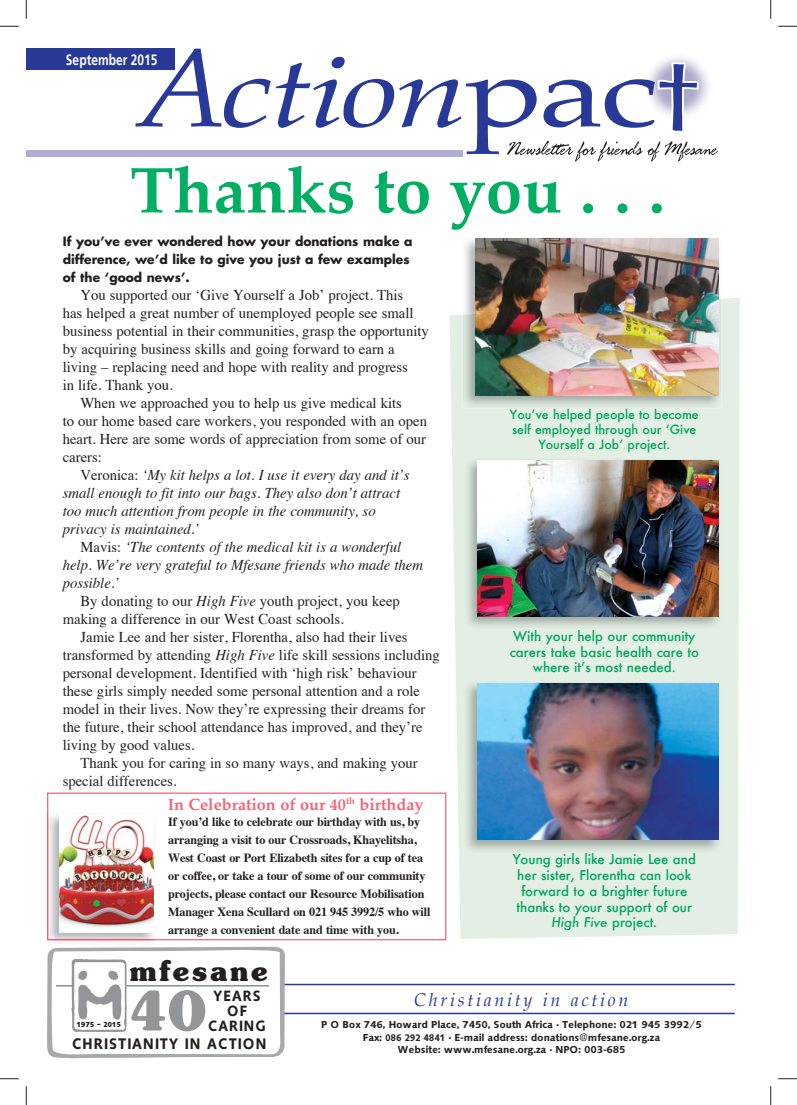
<style>
.page{position:relative;width:797px;height:1105px;background:#fff}
.page>*{position:absolute;margin:0;border:0;box-sizing:border-box;transform-origin:0 0}
.t1{font:700 65.38px "Palatino";color:#00af61}
.t2{font:700 54px "Souvenir";color:#939598}
.t3{font:700 27.75px "Souvenir";letter-spacing:.1em;color:#231f20}
.t4{font:italic 18px "Palatino";letter-spacing:.15em;color:#283a97}
.t5{font:700 16.25px "Palatino";color:#f16477}
.t6{font:600 15.88px "Saxony";letter-spacing:.075em;color:#231f20;scale:.9 1}
.t7{font:600 15.5px/15.1px "Saxony";letter-spacing:.075em;color:#231f20;text-align:center;scale:.9 1}
.t8{font:15px "Times";color:#231f20}
.t9{font:italic 15px "Times";color:#231f20}
.t10{font:700 15px "Frutiger";color:#fff;scale:.8 1}
.t11{font:500 13.12px/15.8px "Futura";color:#00a65e;text-align:center}
.t12{font:700 12.5px/18px "Times";letter-spacing:-.01em;color:#231f20}
.t13{font:700 12.5px/18px "Futura";color:#231f20}
.t14{font:500 12.38px/14.9px "Futura";color:#00a65e;text-align:center}
.t15{font:600 10.5px/12.6px "Saxony";color:#231f20;text-align:center}
.t16{font:700 7.5px "Saxony";color:#231f20;scale:.9 1}
.s1{font-style:normal}
.s2{font-style:italic}
.s3{font-size:10px}
</style>
<div class="page">
<svg style="left:449px;top:298px;width:290px;height:641px;background:#e5f0e5"></svg>
<div style="left:510px;top:409px;width:188px;height:13px;background:#e3efe4"></div>
<img style="left:654px;top:66px;width:54px;height:56px">
<div style="left:26px;top:49px;width:149px;height:21px;background:#283997"></div>
<div style="left:26px;top:150px;width:436px;height:6px;background:#afaed7"></div>
<svg style="left:507px;top:141px;width:211px;height:20px"></svg>
<svg style="left:135px;top:49px;width:519px;height:105px"></svg>
<svg style="left:656px;top:57px;width:43px;height:74px"></svg>
<img style="left:464px;top:681px;width:257px;height:172px">
<img style="left:477px;top:684px;width:241px;height:156px">
<img style="left:464px;top:458px;width:257px;height:171px">
<img style="left:478px;top:460px;width:241px;height:156px">
<hr style="left:144px;top:1013px;width:590px;height:1px;background:#283997">
<hr style="left:144px;top:984px;width:590px;height:1px;background:#283997">
<svg style="left:47px;top:947px;width:240px;height:112px"></svg>
<img style="left:462px;top:238px;width:259px;height:61px">
<img style="left:462px;top:299px;width:259px;height:109px">
<img style="left:475px;top:239px;width:243px;height:156px">
<svg style="left:47px;top:792px;width:399px;height:148px"></svg>
<img style="left:47px;top:812px;width:109px;height:128px">
<img style="left:59px;top:815px;width:94px;height:117px">
<svg style="left:0;top:25px;width:19px;height:2px"></svg>
<svg style="left:778px;top:25px;width:19px;height:2px"></svg>
<svg style="left:0;top:1078px;width:19px;height:1px"></svg>
<svg style="left:778px;top:1078px;width:19px;height:1px"></svg>
<svg style="left:25px;top:0;width:2px;height:19px"></svg>
<svg style="left:25px;top:1086px;width:2px;height:19px"></svg>
<svg style="left:770px;top:0;width:1px;height:19px"></svg>
<svg style="left:770px;top:1086px;width:1px;height:19px"></svg>
<p class="t10" style="left:66px;top:54px;width:116px">September 2015</p>
<h1 class="t1" style="left:130px;top:159px;width:536px">Thanks to you . . .</h1>
<p class="t13" style="left:63px;top:233px;width:351px">If you’ve ever wondered how your donations make a difference, we’d like to give you just a few examples of the ‘good news’.</p>
<p class="t8" style="left:80px;top:288px;width:324px">You supported our ‘Give Yourself a Job’ project. This</p>
<p class="t8" style="left:63px;top:306px;width:352px">has helped a great number of unemployed people see small</p>
<p class="t8" style="left:63px;top:324px;width:367px">business potential in their communities, grasp the opportunity</p>
<p class="t8" style="left:63px;top:342px;width:333px">by acquiring business skills and going forward to earn a</p>
<p class="t8" style="left:63px;top:360px;width:347px">living – replacing need and hope with reality and progress</p>
<p class="t8" style="left:63px;top:378px;width:112px">in life. Thank you.</p>
<p class="t8" style="left:80px;top:396px;width:323px">When we approached you to help us give medical kits</p>
<p class="t8" style="left:63px;top:414px;width:366px">to our home based care workers, you responded with an open</p>
<p class="t8" style="left:63px;top:432px;width:365px">heart. Here are some words of appreciation from some of our</p>
<p class="t8" style="left:63px;top:450px;width:41px">carers:</p>
<p class="t9" style="left:80px;top:468px;width:330px"><span class="s1">Veronica:</span> ‘My kit helps a lot. I use it every day and it’s</p>
<p class="t9" style="left:63px;top:486px;width:339px">small enough to fit into our bags. They also don’t attract</p>
<p class="t9" style="left:63px;top:504px;width:314px">too much attention from people in the community, so</p>
<p class="t9" style="left:63px;top:522px;width:138px">privacy is maintained.’</p>
<p class="t9" style="left:80px;top:540px;width:322px"><span class="s1">Mavis:</span> ‘The contents of the medical kit is a wonderful</p>
<p class="t9" style="left:63px;top:558px;width:362px">help. We’re very grateful to Mfesane friends who made them</p>
<p class="t9" style="left:63px;top:576px;width:58px">possible.’</p>
<p class="t8" style="left:80px;top:594px;width:321px">By donating to our <span class="s2">High Five</span> youth project, you keep</p>
<p class="t8" style="left:63px;top:612px;width:283px">making a difference in our West Coast schools.</p>
<p class="t8" style="left:80px;top:630px;width:329px">Jamie Lee and her sister, Florentha, also had their lives</p>
<p class="t8" style="left:63px;top:648px;width:378px">transformed by attending <span class="s2">High Five</span> life skill sessions including</p>
<p class="t8" style="left:63px;top:666px;width:355px">personal development. Identified with ‘high risk’ behaviour</p>
<p class="t8" style="left:63px;top:684px;width:359px">these girls simply needed some personal attention and a role</p>
<p class="t8" style="left:63px;top:702px;width:364px">model in their lives. Now they’re expressing their dreams for</p>
<p class="t8" style="left:63px;top:720px;width:361px">the future, their school attendance has improved, and they’re</p>
<p class="t8" style="left:63px;top:738px;width:133px">living by good values.</p>
<p class="t8" style="left:80px;top:756px;width:339px">Thank you for caring in so many ways, and making your</p>
<p class="t8" style="left:63px;top:774px;width:115px">special differences.</p>
<p class="t5" style="left:168px;top:796px;width:257px">In Celebration of our 40<sup>th</sup> birthday</p>
<p class="t12" style="left:168px;top:814px;width:264px">If you’d like to celebrate our birthday with us, by arranging a visit to our Crossroads, Khayelitsha, West Coast or Port Elizabeth sites for a cup of tea or coffee, or take a tour of some of our community projects, please contact our Resource Mobilisation Manager Xena Scullard on 021 945 3992/5 who will arrange a convenient date and time with you.</p>
<h3 class="t3" style="left:130px;top:960px;width:139px">mfesane</h3>
<p class="t14" style="left:510px;top:407px;width:190px">Youʼve helped people to become self employed through our ʻGive<br>Yourself a Jobʼ project.</p>
<p class="t11" style="left:509px;top:628px;width:191px">With your help our community carers take basic health care to where itʼs most needed.</p>
<p class="t11" style="left:512px;top:851px;width:185px">Young girls like Jamie Lee and her sister, Florentha can look forward to a brighter future thanks to your support of our<br><span class="s2">High Five</span> project.</p>
<p class="t16" style="left:77px;top:1021px;width:51px">1975 – 2015</p>
<p class="t7" style="left:208px;top:989px;width:66px">YEARS<br>OF<br>CARING</p>
<h2 class="t2" style="left:129px;top:989px;width:79px">40</h2>
<p class="t6" style="left:72px;top:1038px;width:217px">CHRISTIANITY IN ACTION</p>
<p class="t4" style="left:414px;top:992px;width:216px">Christianity in action</p>
<p class="t15" style="left:321px;top:1019px;width:382px">P O Box 746, Howard Place, 7450, South Africa • Telephone: 021 945 3992/5<br>Fax: <span class="s3">086 292 4841</span> • E-mail address: donations@mfesane.org.za<br>Website: www.mfesane.org.za • NPO: 003-685</p>
</div>
